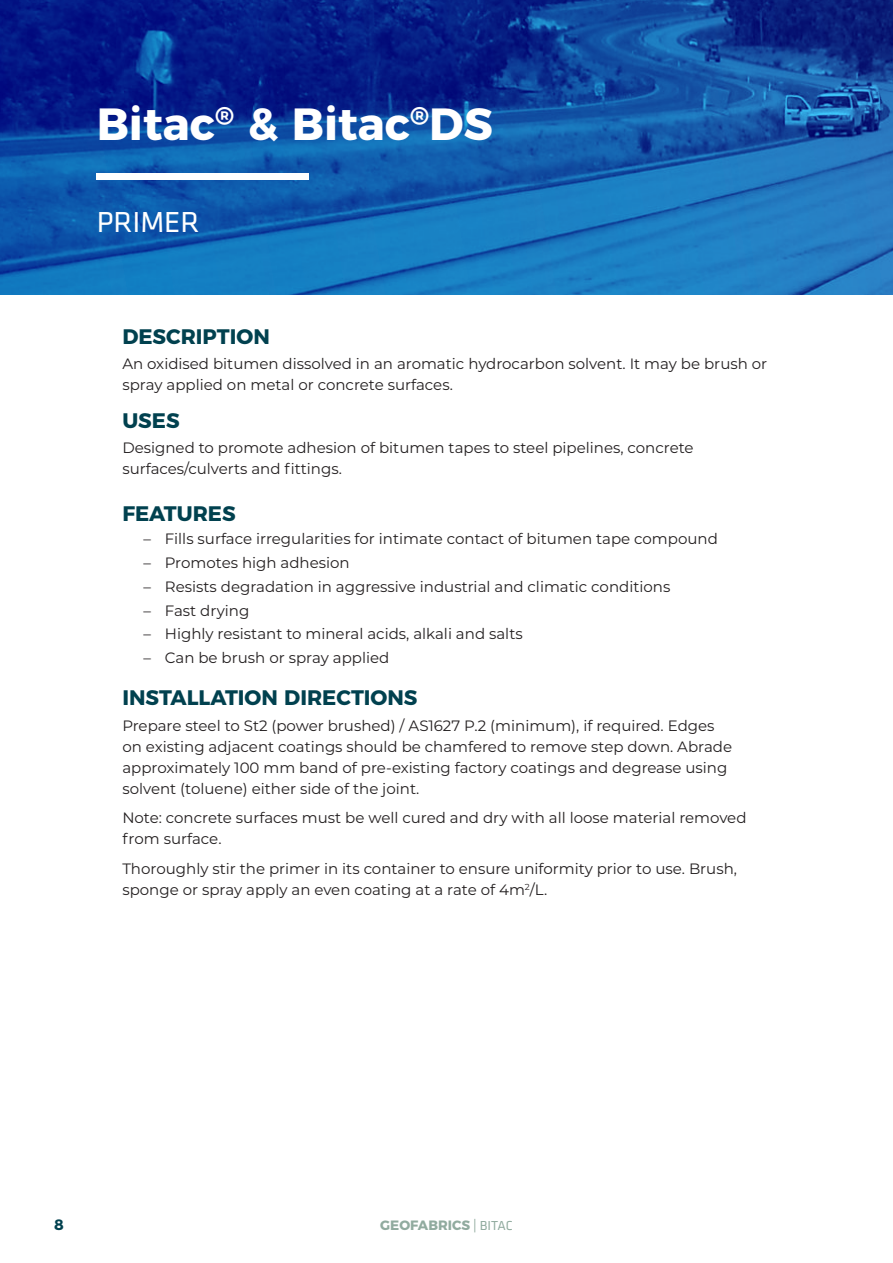
<style>
.page{position:relative;width:893px;height:1263px;background:#fff}
.page>*{position:absolute;margin:0;border:0;box-sizing:border-box;transform-origin:0 0}
.t1{font:700 45px "Montserrat";color:#fff}
.t2{font:30px "Klavika";color:#fff}
.BODY_-_H1{font:700 21px "Montserrat";color:#01414f}
.BODY{font:15px/21px "Montserrat";color:#231f20}
.t3{font:700 15px "Montserrat";color:#01414f}
.t4{font:700 13.5px "Montserrat";color:#91ab9f}
.s1{font-family:"Minion Pro";font-weight:400}
.s2{font-family:"Klavika";font-weight:400}
</style>
<div class="page">
<svg style="left:0;top:0;width:893px;height:294px;background:#1152a6"></svg>
<div style="left:97px;top:173px;width:212px;height:6px;background:#fff"></div>
<p class="t1" style="left:97px;top:87px;width:398px">Bitac<sup>®</sup> &amp; Bitac<sup>®</sup>DS</p>
<p class="t2" style="left:97px;top:205px;width:104px">PRIMER</p>
<p class="BODY_-_H1" style="left:122px;top:319px;width:149px">DESCRIPTION</p>
<p class="BODY" style="left:122px;top:352px;width:646px">An oxidised bitumen dissolved in an aromatic hydrocarbon solvent. It may be brush or spray applied on metal or concrete surfaces.</p>
<p class="BODY_-_H1" style="left:122px;top:403px;width:59px">USES</p>
<p class="BODY" style="left:122px;top:437px;width:573px">Designed to promote adhesion of bitumen tapes to steel pipelines, concrete surfaces/culverts and fittings.</p>
<p class="BODY_-_H1" style="left:122px;top:496px;width:115px">FEATURES</p>
<p class="BODY" style="left:144px;top:528px;width:576px">– Fills surface irregularities for intimate contact of bitumen tape compound</p>
<p class="BODY" style="left:144px;top:552px;width:208px">– Promotes high adhesion</p>
<p class="BODY" style="left:144px;top:575px;width:528px">– Resists degradation in aggressive industrial and climatic conditions</p>
<p class="BODY" style="left:144px;top:599px;width:107px">– Fast drying</p>
<p class="BODY" style="left:144px;top:623px;width:381px">– Highly resistant to mineral acids, alkali and salts</p>
<p class="BODY" style="left:144px;top:647px;width:247px">– Can be brush or spray applied</p>
<p class="BODY_-_H1" style="left:122px;top:681px;width:297px">INSTALLATION DIRECTIONS</p>
<p class="BODY" style="left:122px;top:714px;width:611px">Prepare steel to St2 (power brushed) / AS1627 P.2 (minimum), if required. Edges on existing adjacent coatings should be chamfered to remove step down. Abrade approximately 100 mm band of pre-existing factory coatings and degrease using solvent (toluene) either side of the joint.</p>
<p class="BODY" style="left:122px;top:807px;width:626px">Note: concrete surfaces must be well cured and dry with all loose material removed from surface.</p>
<p class="BODY" style="left:122px;top:857px;width:616px">Thoroughly stir the primer in its container to ensure uniformity prior to use. Brush, sponge or spray apply an even coating at a rate of 4m<sup>2</sup>/L.</p>
<p class="t3" style="left:54px;top:1213px;width:11px">8</p>
<p class="t4" style="left:380px;top:1214px;width:134px">GEOFABRICS <span class="s1">|</span> <span class="s2">BITAC</span></p>
</div>
